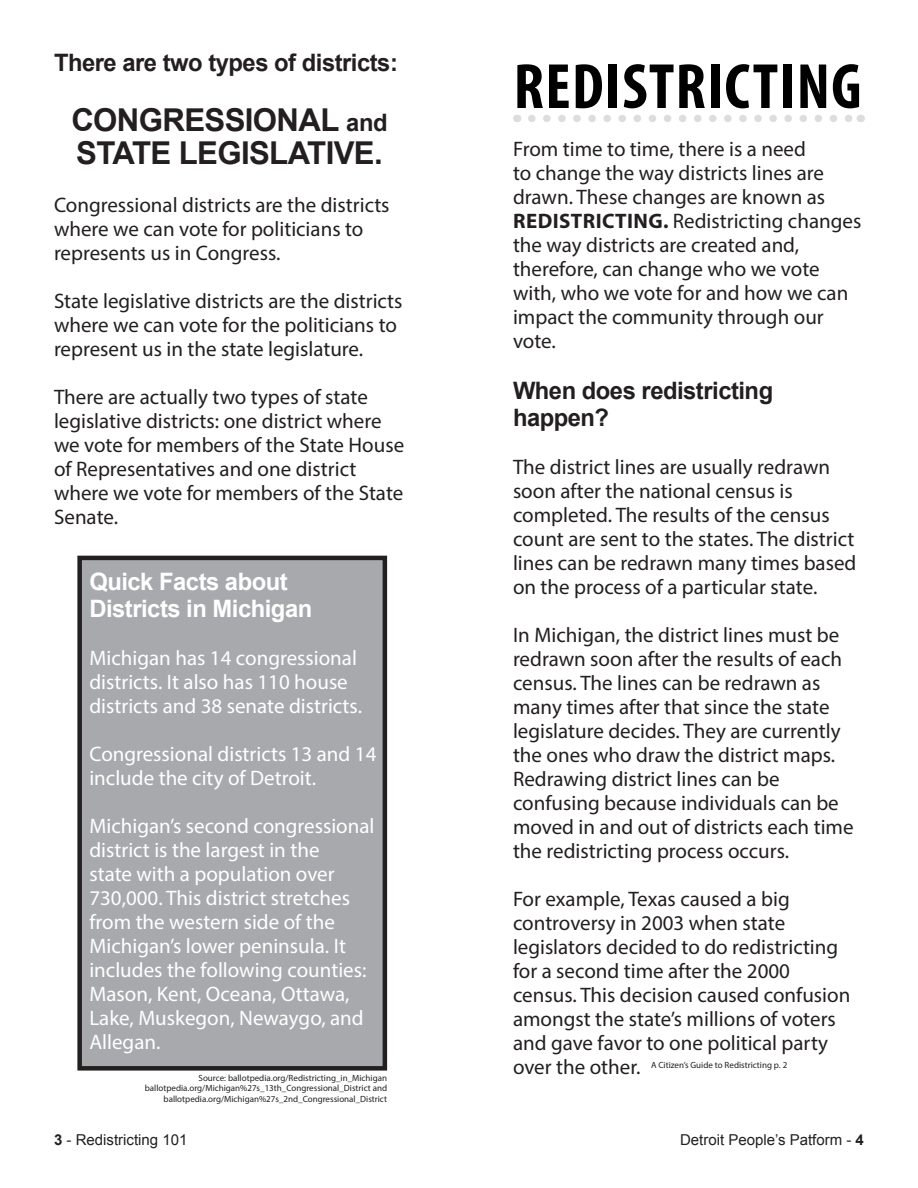
<style>
.page{position:relative;width:918px;height:1188px;background:#fff}
.page>*{position:absolute;margin:0;border:0;box-sizing:border-box;transform-origin:0 0}
.Head_1{font:700 condensed 64.5px "Myriad Pro";letter-spacing:.02em;color:#000}
.t1{font:700 31.5px/33px "Arial";letter-spacing:-.02em;color:#231f20}
.t2{font:700 24px/27px "Arial";letter-spacing:-.02em;color:#231f20}
.t3{font:700 24px/27px "Arial";letter-spacing:-.02em;color:#fff}
.t4{font:21px/24px "Myriad Pro";color:#231f20}
.t5{font:21px/24px "Myriad Pro";color:#fff}
.t6{font:15px "Arial";color:#231f20}
.t7{font:9px/10.5px "Myriad Pro";color:#231f20;text-align:right}
.s1{font-size:24px}
.s2{font-weight:700}
</style>
<div class="page">
<div style="left:80px;top:558px;width:305px;height:510px;background:#a8a9ad"></div>
<div style="left:77px;top:556px;width:310px;height:515px;border:4px solid #231f20"></div>
<svg style="left:532px;top:115px;width:321px;height:7px"></svg>
<p class="t2" style="left:54px;top:50px;width:345px">There are two types of districts:</p>
<p class="t1" style="left:71px;top:105px;width:318px">CONGRESSIONAL <span class="s1">and<br></span>STATE LEGISLATIVE.</p>
<p class="t4" style="left:54px;top:193px;width:337px">Congressional districts are the districts where we can vote for politicians to represents us in Congress.</p>
<p class="t4" style="left:54px;top:289px;width:350px">State legislative districts are the districts where we can vote for the politicians to represent us in the state legislature.</p>
<p class="t4" style="left:54px;top:385px;width:352px">There are actually two types of state legislative districts: one district where we vote for members of the State House of Representatives and one district where we vote for members of the State Senate.</p>
<p class="t3" style="left:89px;top:569px;width:224px">Quick Facts about<br>Districts in Michigan</p>
<p class="t5" style="left:89px;top:646px;width:274px">Michigan has 14 congressional districts. It also has 110 house districts and 38 senate districts.</p>
<p class="t5" style="left:89px;top:742px;width:289px">Congressional districts 13 and 14 include the city of Detroit.</p>
<p class="t5" style="left:89px;top:814px;width:287px">Michigan’s second congressional district is the largest in the<br>state with a population over<br>730,000. This district stretches from the western side of the<br>Michigan’s lower peninsula. It includes the following counties:<br>Mason, Kent, Oceana, Ottawa,<br>Lake, Muskegon, Newaygo, and<br>Allegan.</p>
<p class="t7" style="left:145px;top:1072px;width:244px">Source: ballotpedia.org/Redistricting_in_Michigan ballotpedia.org/Michigan%27s_13th_Congressional_District and</p>
<p class="t7" style="left:164px;top:1093px;width:225px">ballotpedia.org/Michigan%27s_2nd_Congressional_District</p>
<p class="t6" style="left:54px;top:1130px;width:135px"><span class="s2">3</span> - Redistricting 101</p>
<p class="Head_1" style="left:514px;top:46px;width:350px">REDISTRICTING</p>
<p class="t4" style="left:513px;top:137px;width:350px">From time to time, there is a need<br>to change the way districts lines are drawn. These changes are known as<br><span class="s2">REDISTRICTING.</span> Redistricting changes the way districts are created and, therefore, can change who we vote with, who we vote for and how we can impact the community through our vote.</p>
<p class="t2" style="left:513px;top:378px;width:262px">When does redistricting happen?</p>
<p class="t4" style="left:513px;top:455px;width:345px">The district lines are usually redrawn soon after the national census is completed. The results of the census count are sent to the states. The district lines can be redrawn many times based on the process of a particular state.</p>
<p class="t4" style="left:513px;top:623px;width:342px">In Michigan, the district lines must be redrawn soon after the results of each census. The lines can be redrawn as many times after that since the state legislature decides. They are currently the ones who draw the district maps.<br>Redrawing district lines can be confusing because individuals can be moved in and out of districts each time the redistricting process occurs.</p>
<p class="t4" style="left:513px;top:887px;width:339px">For example, Texas caused a big controversy in 2003 when state legislators decided to do redistricting for a second time after the 2000 census. This decision caused confusion amongst the state’s millions of voters and gave favor to one political party over the other.</p>
<p class="t7" style="left:651px;top:1060px;width:138px">A Citizen’s Guide to Redistricting p. 2</p>
<p class="t6" style="left:680px;top:1130px;width:185px">Detroit People’s Patform - <span class="s2">4</span></p>
</div>
